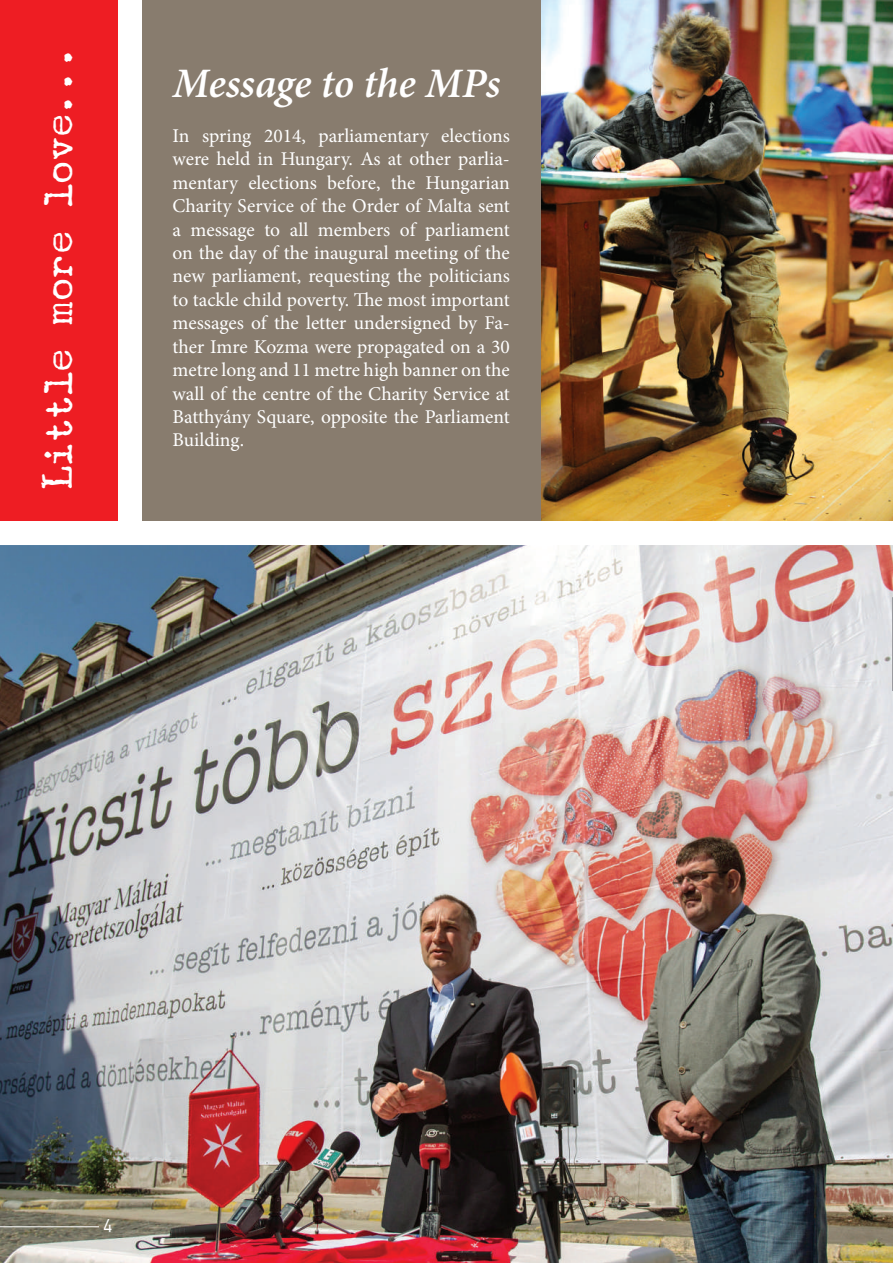
<style>
.page{position:relative;width:893px;height:1263px;background:#fff}
.page>*{position:absolute;margin:0;border:0;box-sizing:border-box;transform-origin:0 0}
.t1{font:italic 600 42px "Minion Pro";letter-spacing:-.005em;color:#fff}
.t2{font:40.2px "Underwood Champion";color:#fff}
.t3{font:19.5px/23.4px "Minion Pro";letter-spacing:-.005em;color:#fff;text-align:justify}
.t4{font:18px "Engel Regular M1 arculat";color:#fff}
</style>
<div class="page">
<img style="left:541px;top:0;width:352px;height:521px">
<div style="left:142px;top:0;width:399px;height:520px;background:#887c6e"></div>
<img style="left:0;top:545px;width:893px;height:718px">
<div style="left:0;top:0;width:118px;height:520px;background:#ee1d23"></div>
<img style="left:892px;top:597px;width:1px;height:94px">
<hr style="left:0;top:1226px;width:99px;height:1px;background:#fff">
<h2 class="t2" style="left:35px;top:489px;width:448px;rotate:-90deg">Little more love...</h2>
<h1 class="t1" style="left:172px;top:54px;width:329px">Message to the MPs</h1>
<p class="t3" style="left:172px;top:124px;width:339px">In spring 2014, parliamentary elections were held in Hungary. As at other parlia&shy;mentary elections before, the Hungarian Charity Service of the Order of Malta sent a message to all members of parliament on the day of the inaugural meeting of the new parliament, requesting the politicians to tackle child poverty. The most important messages of the letter undersigned by Fa&shy;ther Imre Kozma were propagated on a 30 metre long and 11 metre high banner on the wall of the centre of the Charity Service at Batthyány Square, opposite the Parliament Building.</p>
<p class="t4" style="left:103px;top:1215px;width:11px">4</p>
</div>
